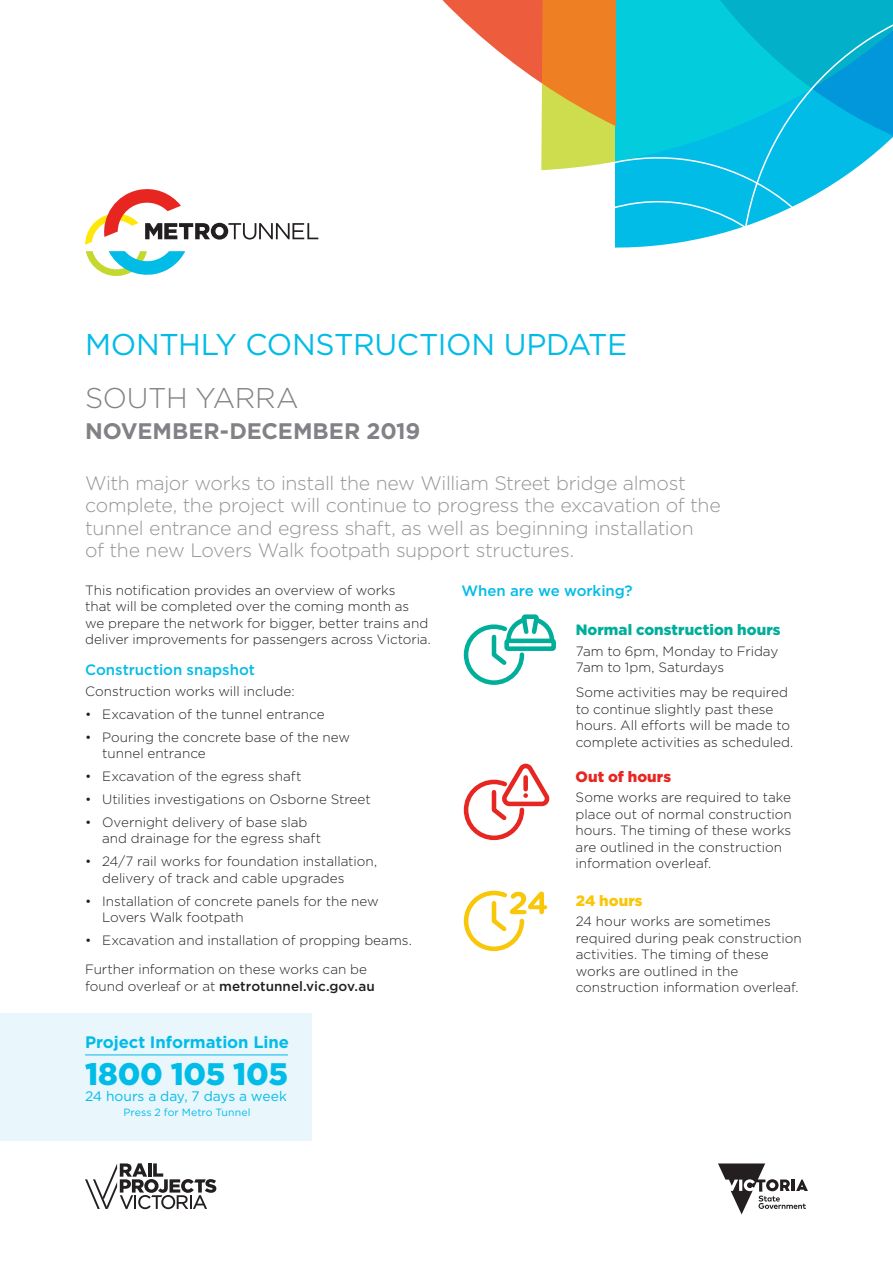
<style>
.page{position:relative;width:893px;height:1263px;background:#fff}
.page>*{position:absolute;margin:0;border:0;box-sizing:border-box;transform-origin:0 0}
.t1{font:900 31.2px "Gotham";letter-spacing:-.005em;color:#02bce8}
.t2{font:30px "Gotham";letter-spacing:-.015em;color:#02bce8}
.H2__Grey{font:300 28.5px "Gotham";letter-spacing:-.015em;color:#808285}
.DATE{font:700 22.5px "Gotham";letter-spacing:-.005em;color:#808285}
.INTRO{font:300 19.5px/22.5px "Gotham";letter-spacing:-.015em;color:#939598}
.t3{font:700 16.65px "Gotham";letter-spacing:-.005em;color:#02bce8}
.t4{font:500 15px "Gotham";color:#02bce8}
.H3_Green{font:900 15px "Gotham";letter-spacing:.005em;color:#00ae9a}
.H3_Red{font:900 15px "Gotham";letter-spacing:.005em;color:#e72621}
.H3_Dark_Blue{font:900 15px "Gotham";letter-spacing:.005em;color:#f9c709}
.t5{font:13.8px "Gotham";color:#02bce8}
.BODY_COPY{font:300 13.5px/16.5px "Gotham";color:#231f20}
.FOOTNOTE{font:300 13.5px/16.5px "Gotham";color:#231f20}
.t6{font:10.5px "Gotham";letter-spacing:.01em;color:#02bce8}
.s1{font-weight:500}
</style>
<div class="page">
<svg style="left:85px;top:1163px;width:131px;height:46px"></svg>
<svg style="left:718px;top:1163px;width:90px;height:51px"></svg>
<svg style="left:85px;top:189px;width:233px;height:56px"></svg>
<svg style="left:86px;top:251px;width:99px;height:25px"></svg>
<svg style="left:442px;top:0;width:99px;height:83px"></svg>
<svg style="left:541px;top:0;width:166px;height:144px;background:#69b48e"></svg>
<svg style="left:541px;top:144px;width:166px;height:104px"></svg>
<svg style="left:707px;top:0;width:186px;height:237px"></svg>
<div style="left:0;top:1013px;width:311px;height:128px;background:#e9f7fc"></div>
<hr style="left:85px;top:1054px;width:203px;height:1px;background:#02bce8">
<svg style="left:463px;top:614px;width:93px;height:71px"></svg>
<svg style="left:463px;top:890px;width:84px;height:62px"></svg>
<svg style="left:463px;top:763px;width:87px;height:78px"></svg>
<h1 class="t2" style="left:85px;top:325px;width:543px">MONTHLY CONSTRUCTION UPDATE</h1>
<p class="H2__Grey" style="left:85px;top:380px;width:215px">SOUTH YARRA</p>
<p class="DATE" style="left:85px;top:416px;width:337px">NOVEMBER-DECEMBER 2019</p>
<p class="INTRO" style="left:85px;top:471px;width:637px">With major works to install the new William Street bridge almost complete, the project will continue to progress the excavation of the tunnel entrance and egress shaft, as well as beginning installation<br>of the new Lovers Walk footpath support structures.</p>
<p class="BODY_COPY" style="left:85px;top:581px;width:347px">This notification provides an overview of works<br>that will be completed over the coming month as we prepare the network for bigger, better trains and deliver improvements for passengers across Victoria.</p>
<h3 class="t4" style="left:85px;top:660px;width:171px">Construction snapshot</h3>
<p class="BODY_COPY" style="left:85px;top:682px;width:211px">Construction works will include:</p>
<p class="BODY_COPY" style="left:85px;top:705px;width:241px">• Excavation of the tunnel entrance</p>
<p class="BODY_COPY" style="left:102px;top:728px;width:249px;text-indent:-17px">• Pouring the concrete base of the new tunnel entrance</p>
<p class="BODY_COPY" style="left:85px;top:768px;width:218px">• Excavation of the egress shaft</p>
<p class="BODY_COPY" style="left:85px;top:790px;width:287px">• Utilities investigations on Osborne Street</p>
<p class="BODY_COPY" style="left:102px;top:813px;width:221px;text-indent:-17px">• Overnight delivery of base slab and drainage for the egress shaft</p>
<p class="BODY_COPY" style="left:102px;top:853px;width:276px;text-indent:-17px">• 24/7 rail works for foundation installation, delivery of track and cable upgrades</p>
<p class="BODY_COPY" style="left:102px;top:892px;width:278px;text-indent:-17px">• Installation of concrete panels for the new<br>Lovers Walk footpath</p>
<p class="BODY_COPY" style="left:85px;top:931px;width:328px">• Excavation and installation of propping beams.</p>
<p class="BODY_COPY" style="left:85px;top:961px;width:291px">Further information on these works can be found overleaf or at <span class="s1">metrotunnel.vic.gov.au</span></p>
<h3 class="t4" style="left:461px;top:581px;width:173px">When are we working?</h3>
<p class="H3_Green" style="left:576px;top:619px;width:206px">Normal construction hours</p>
<p class="BODY_COPY" style="left:576px;top:642px;width:204px">7am to 6pm, Monday to Friday<br>7am to 1pm, Saturdays</p>
<p class="FOOTNOTE" style="left:576px;top:684px;width:219px">Some activities may be required to continue slightly past these hours. All efforts will be made to complete activities as scheduled.</p>
<p class="H3_Red" style="left:576px;top:766px;width:97px">Out of hours</p>
<p class="BODY_COPY" style="left:576px;top:789px;width:218px">Some works are required to take place out of normal construction hours. The timing of these works are outlined in the construction information overleaf.</p>
<p class="H3_Dark_Blue" style="left:576px;top:890px;width:68px">24 hours</p>
<p class="BODY_COPY" style="left:576px;top:913px;width:228px">24 hour works are sometimes required during peak construction activities. The timing of these works are outlined in the construction information overleaf.</p>
<p class="t3" style="left:85px;top:1031px;width:205px">Project Information Line</p>
<p class="t1" style="left:85px;top:1052px;width:204px">1800 105 105</p>
<p class="t5" style="left:85px;top:1087px;width:203px">24 hours a day, 7 days a week</p>
<p class="t6" style="left:123px;top:1106px;width:129px">Press 2 for Metro Tunnel</p>
</div>
